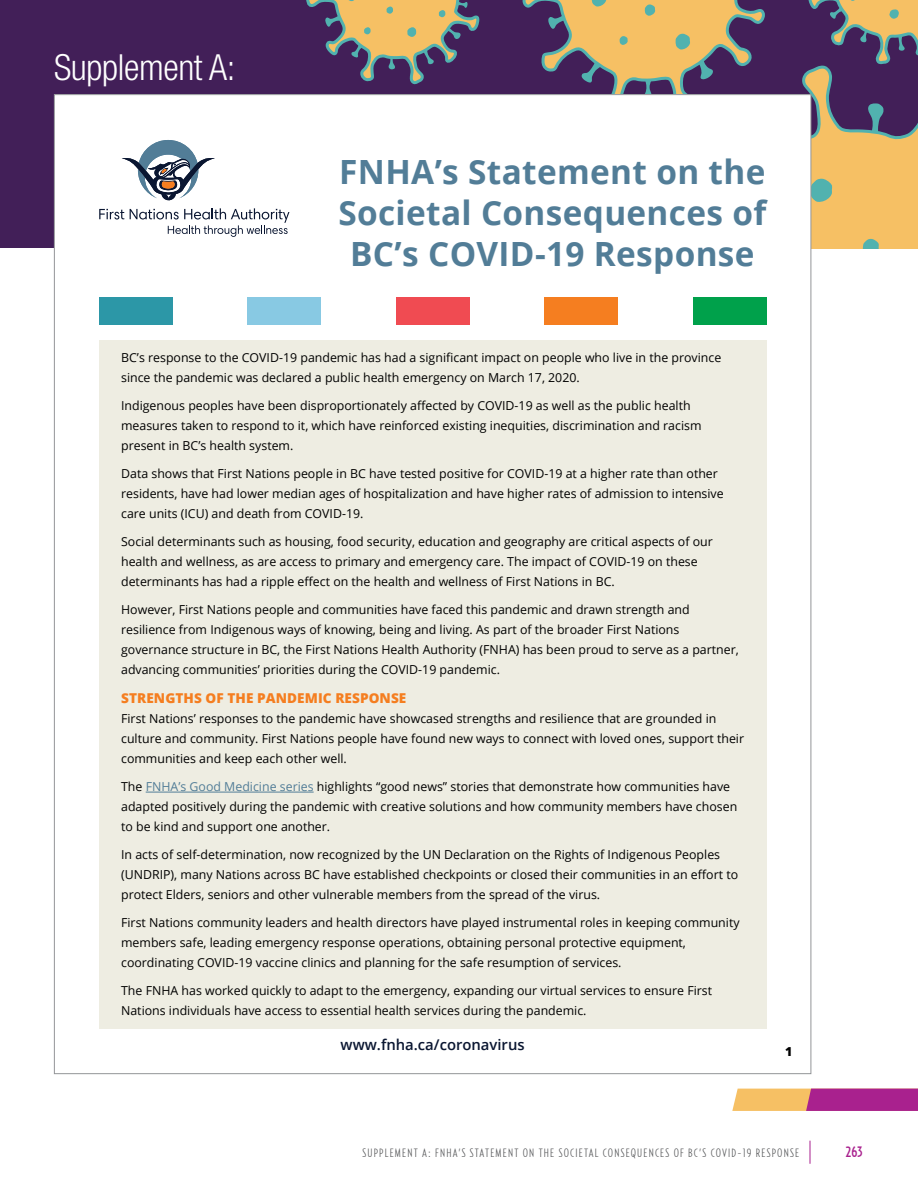
<style>
.page{position:relative;width:918px;height:1188px;background:#fff}
.page>*{position:absolute;margin:0;border:0;box-sizing:border-box;transform-origin:0 0}
.Supplement_Title{font:300 condensed 36px "Helvetica Neue LT Pro";letter-spacing:-.01em;color:#fff}
.t1{font:700 33.45px/40.8px "Open Sans";letter-spacing:.01em;color:#527d97;text-align:center}
.t2{font:500 15px "Relay Comp";color:#a9218e}
.t3{font:600 14.85px "Open Sans";color:#0a1631}
.t4{font:800 13.65px "Open Sans";letter-spacing:.005em;color:#f57e20}
.t5{font:12.3px/19.8px "Open Sans";color:#000}
.t6{font:800 12.3px "Open Sans";color:#000}
.t7{font:300 12px "Relay Comp";letter-spacing:.1em;color:#57585a}
.s1{color:#527d97}
</style>
<div class="page">
<svg style="left:732px;top:1089px;width:186px;height:22px;background:#c8637f"></svg>
<svg style="left:810px;top:1141px;width:1px;height:23px"></svg>
<div style="left:0;top:0;width:918px;height:248px;background:#421f58"></div>
<div style="left:811px;top:207px;width:107px;height:41px;background:#f6c064"></div>
<svg style="left:863px;top:239px;width:16px;height:9px"></svg>
<svg style="left:308px;top:0;width:172px;height:83px"></svg>
<svg style="left:522px;top:0;width:396px;height:207px"></svg>
<div style="left:54px;top:95px;width:757px;height:979px;background:#fff"></div>
<svg style="left:99px;top:209px;width:25px;height:11px"></svg>
<svg style="left:130px;top:208px;width:159px;height:29px"></svg>
<svg style="left:122px;top:140px;width:93px;height:61px"></svg>
<div style="left:99px;top:297px;width:74px;height:28px;background:#2c97a7"></div>
<div style="left:247px;top:297px;width:74px;height:28px;background:#88c9e3"></div>
<div style="left:396px;top:297px;width:74px;height:28px;background:#f04b52"></div>
<div style="left:544px;top:297px;width:74px;height:28px;background:#f57e20"></div>
<div style="left:693px;top:297px;width:73px;height:28px;background:#00a14b"></div>
<div style="left:99px;top:341px;width:667px;height:688px;background:#eeede2"></div>
<hr style="left:146px;top:792px;width:168px;height:1px;background:#527d97">
<p class="Supplement_Title" style="left:54px;top:46px;width:183px">Supplement A:</p>
<p class="t1" style="left:338px;top:151px;width:429px">FNHA’s Statement on the<br>Societal Consequences of<br>BC’s COVID-19 Response</p>
<p class="t5" style="left:121px;top:348px;width:602px">BC’s response to the COVID-19 pandemic has had a significant impact on people who live in the province since the pandemic was declared a public health emergency on March 17, 2020.</p>
<p class="t5" style="left:121px;top:396px;width:582px">Indigenous peoples have been disproportionately affected by COVID-19 as well as the public health measures taken to respond to it, which have reinforced existing inequities, discrimination and racism present in BC’s health system.</p>
<p class="t5" style="left:121px;top:464px;width:604px">Data shows that First Nations people in BC have tested positive for COVID-19 at a higher rate than other residents, have had lower median ages of hospitalization and have higher rates of admission to intensive care units (ICU) and death from COVID-19.</p>
<p class="t5" style="left:121px;top:532px;width:593px">Social determinants such as housing, food security, education and geography are critical aspects of our health and wellness, as are access to primary and emergency care. The impact of COVID-19 on these determinants has had a ripple effect on the health and wellness of First Nations in BC.</p>
<p class="t5" style="left:121px;top:600px;width:619px">However, First Nations people and communities have faced this pandemic and drawn strength and resilience from Indigenous ways of knowing, being and living. As part of the broader First Nations governance structure in BC, the First Nations Health Authority (FNHA) has been proud to serve as a partner, advancing communities’ priorities during the COVID-19 pandemic.</p>
<p class="t4" style="left:121px;top:688px;width:287px">STRENGTHS OF THE PANDEMIC RESPONSE</p>
<p class="t5" style="left:121px;top:708px;width:625px">First Nations’ responses to the pandemic have showcased strengths and resilience that are grounded in culture and community. First Nations people have found new ways to connect with loved ones, support their communities and keep each other well.</p>
<p class="t5" style="left:121px;top:776px;width:618px">The <span class="s1">FNHA’s Good Medicine series</span> highlights “good news” stories that demonstrate how communities have adapted positively during the pandemic with creative solutions and how community members have chosen to be kind and support one another.</p>
<p class="t5" style="left:121px;top:844px;width:619px">In acts of self-determination, now recognized by the UN Declaration on the Rights of Indigenous Peoples (UNDRIP), many Nations across BC have established checkpoints or closed their communities in an effort to protect Elders, seniors and other vulnerable members from the spread of the virus.</p>
<p class="t5" style="left:121px;top:912px;width:620px">First Nations community leaders and health directors have played instrumental roles in keeping community members safe, leading emergency response operations, obtaining personal protective equipment, coordinating COVID-19 vaccine clinics and planning for the safe resumption of services.</p>
<p class="t5" style="left:121px;top:980px;width:593px">The FNHA has worked quickly to adapt to the emergency, expanding our virtual services to ensure First<br>Nations individuals have access to essential health services during the pandemic.</p>
<p class="t3" style="left:341px;top:1035px;width:186px">www.fnha.ca/coronavirus</p>
<p class="t6" style="left:785px;top:1042px;width:9px">1</p>
<p class="t7" style="left:363px;top:1146px;width:350px">SUPPLEMENT A: FNHA’S STATEMENT ON THE SOCIETAL CONSEQUENCES OF BC’S COVID</p>
<p class="t7" style="left:737px;top:1146px;width:25px">-19 RESP</p>
<p class="t7" style="left:777px;top:1146px;width:19px">ONSE</p>
<p class="t2" style="left:846px;top:1143px;width:18px">263</p>
</div>
